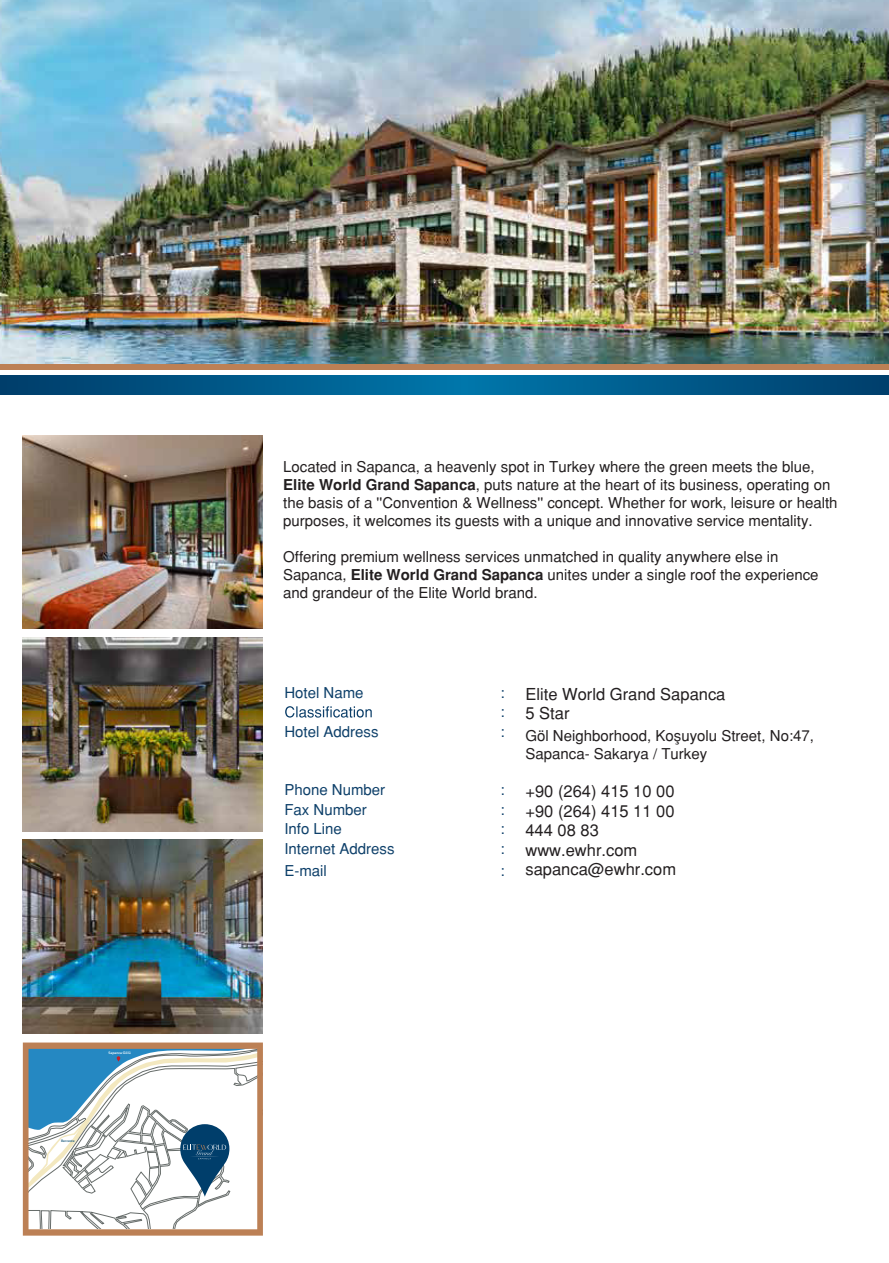
<style>
.page{position:relative;width:889px;height:1263px;background:#fff}
.page>*{position:absolute;margin:0;border:0;box-sizing:border-box;transform-origin:0 0}
.t1{font:16.5px/19.5px "Helvetica Normal Tr";color:#231f20}
.t2{font:15px/18px "Helvetica Normal Tr";color:#231f20}
.t3{font:15px/19.5px "Helvetica Normal Tr";color:#0e406a}
.t4{font:600 3.45px "Avenir Next";color:#fff}
.t5{font:600 3.45px "Avenir Next";color:#1b5a7c}
.s1{font-family:"Helvetica Tr";font-weight:700}
</style>
<div class="page">
<img style="left:0;top:1px;width:889px;height:363px">
<svg style="left:23px;top:1042px;width:240px;height:193px;background:#bf875e"></svg>
<svg style="left:27px;top:1048px;width:236px;height:181px"></svg>
<div style="left:0;top:364px;width:889px;height:23px;background:#bc8055"></div>
<div style="left:0;top:370px;width:889px;height:22px;background:linear-gradient(to right,#fff,#fff)"></div>
<svg style="left:0;top:376px;width:889px;height:18px;background:#005989"></svg>
<svg style="left:285px;top:706px;width:87px;height:12px"></svg>
<img style="left:23px;top:435px;width:240px;height:194px">
<img style="left:23px;top:637px;width:240px;height:194px">
<img style="left:23px;top:839px;width:240px;height:195px">
<p class="t5" style="left:61px;top:1137px;width:15px">Berceste</p>
<p class="t4" style="left:109px;top:1050px;width:24px">Sapanca Gölü</p>
<p class="t2" style="left:283px;top:458px;width:556px">Located in Sapanca, a heavenly spot in Turkey where the green meets the blue, <span class="s1">Elite World Grand Sapanca</span>, puts nature at the heart of its business, operating on the basis of a ''Convention &amp; Wellness'' concept. Whether for work, leisure or health purposes, it welcomes its guests with a unique and innovative service mentality.</p>
<p class="t2" style="left:283px;top:548px;width:537px">Offering premium wellness services unmatched in quality anywhere else in<br>Sapanca, <span class="s1">Elite World Grand Sapanca</span> unites under a single roof the experience and grandeur of the Elite World brand.</p>
<p class="t3" style="left:284px;top:683px;width:81px">Hotel Name</p>
<p class="t3" style="left:500px;top:683px;width:6px;text-align:justify">: : :</p>
<p class="t3" style="left:284px;top:722px;width:96px">Hotel Address</p>
<p class="t3" style="left:284px;top:780px;width:102px">Phone Number</p>
<p class="t3" style="left:500px;top:780px;width:6px">:</p>
<p class="t3" style="left:284px;top:800px;width:84px">Fax Number</p>
<p class="t3" style="left:500px;top:800px;width:6px">:</p>
<p class="t3" style="left:284px;top:819px;width:59px">Info Line</p>
<p class="t3" style="left:500px;top:819px;width:6px">: :</p>
<p class="t3" style="left:500px;top:860px;width:6px">:</p>
<p class="t3" style="left:284px;top:837px;width:112px;line-height:21.9px">Internet Address<br>E-mail</p>
<p class="t1" style="left:525px;top:684px;width:201px">Elite World Grand Sapanca<br>5 Star</p>
<p class="t2" style="left:525px;top:727px;width:290px">Göl Neighborhood, Koşuyolu Street, No:47,<br>Sapanca- Sakarya / Turkey</p>
<p class="t1" style="left:525px;top:782px;width:152px">+90 (264) 415 10 00 +90 (264) 415 11 00<br>444 08 83 www.ewhr.com sapanca@ewhr.com</p>
</div>
